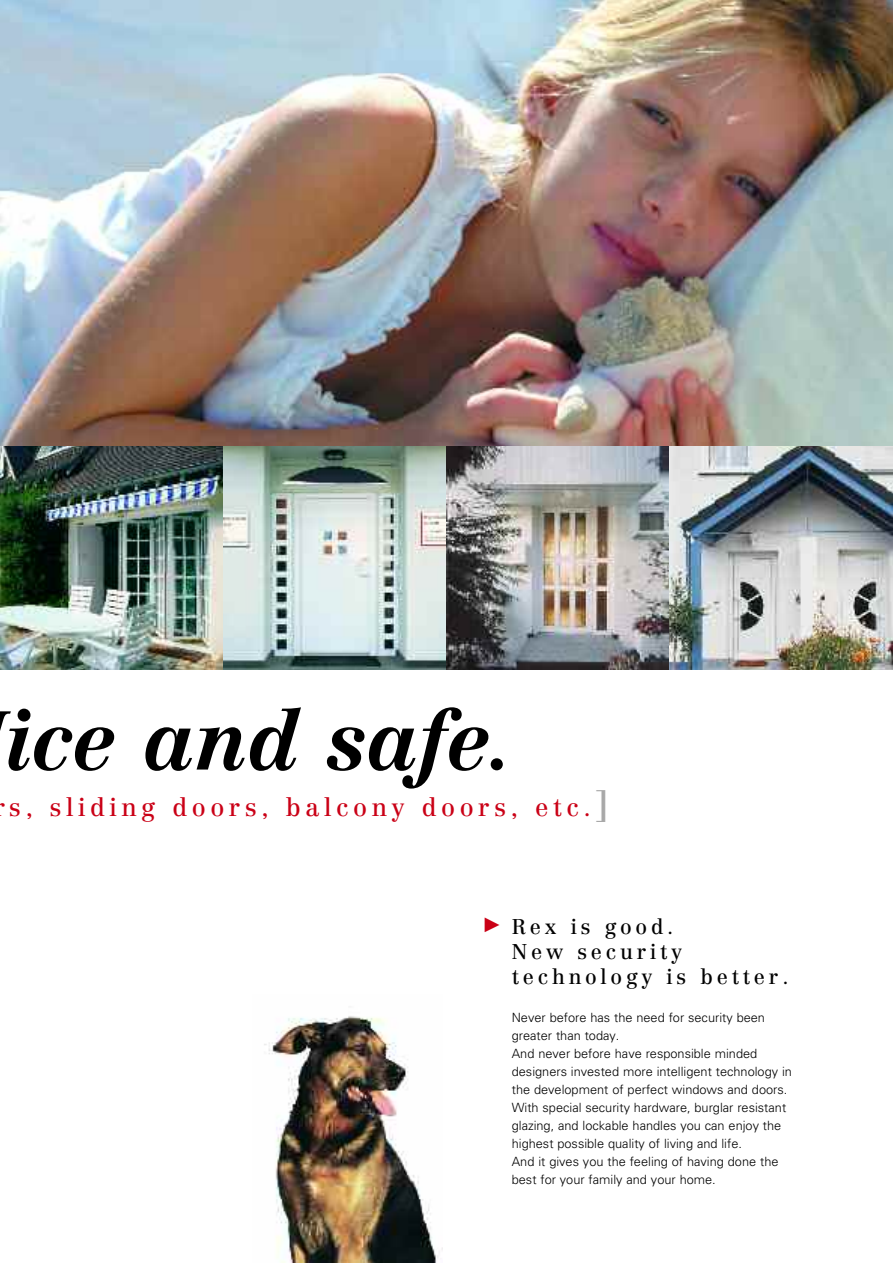
<style>
.page{position:relative;width:893px;height:1263px;background:#fff}
.page>*{position:absolute;margin:0;border:0;box-sizing:border-box;transform-origin:0 0}
.t1{font:italic 700 81.75px "Centennial";color:#000}
.t2{font:25.2px "Centennial Roman";letter-spacing:.175em;color:#ca0016}
.t3{font:21px/25.2px "Centennial Roman";letter-spacing:.175em;color:#000}
.t4{font:300 12.75px/18px "Univers";color:#000}
.s1{font-size:39.15px;color:#a8a8a8}
</style>
<div class="page">
<img style="left:0;top:0;width:893px;height:446px">
<img style="left:0;top:446px;width:223px;height:224px">
<img style="left:223px;top:446px;width:223px;height:224px">
<img style="left:446px;top:446px;width:224px;height:224px">
<img style="left:670px;top:446px;width:223px;height:224px">
<img style="left:264px;top:1016px;width:176px;height:247px">
<h1 class="t1" style="left:4px;top:693px;width:512px">ice and safe.</h1>
<h2 class="t2" style="left:9px;top:793px;width:601px">s, sliding doors, balcony doors, etc.<span class="s1">]</span></h2>
<h3 class="t3" style="left:512px;top:914px;width:278px">Rex is good.<br>New security technology is better.</h3>
<p class="t4" style="left:512px;top:1009px;width:282px">Never before has the need for security been greater than today.<br>And never before have responsible minded designers invested more intelligent technology in the development of perfect windows and doors.<br>With special security hardware, burglar resistant glazing, and lockable handles you can enjoy the highest possible quality of living and life.<br>And it gives you the feeling of having done the best for your family and your home.</p>
</div>
